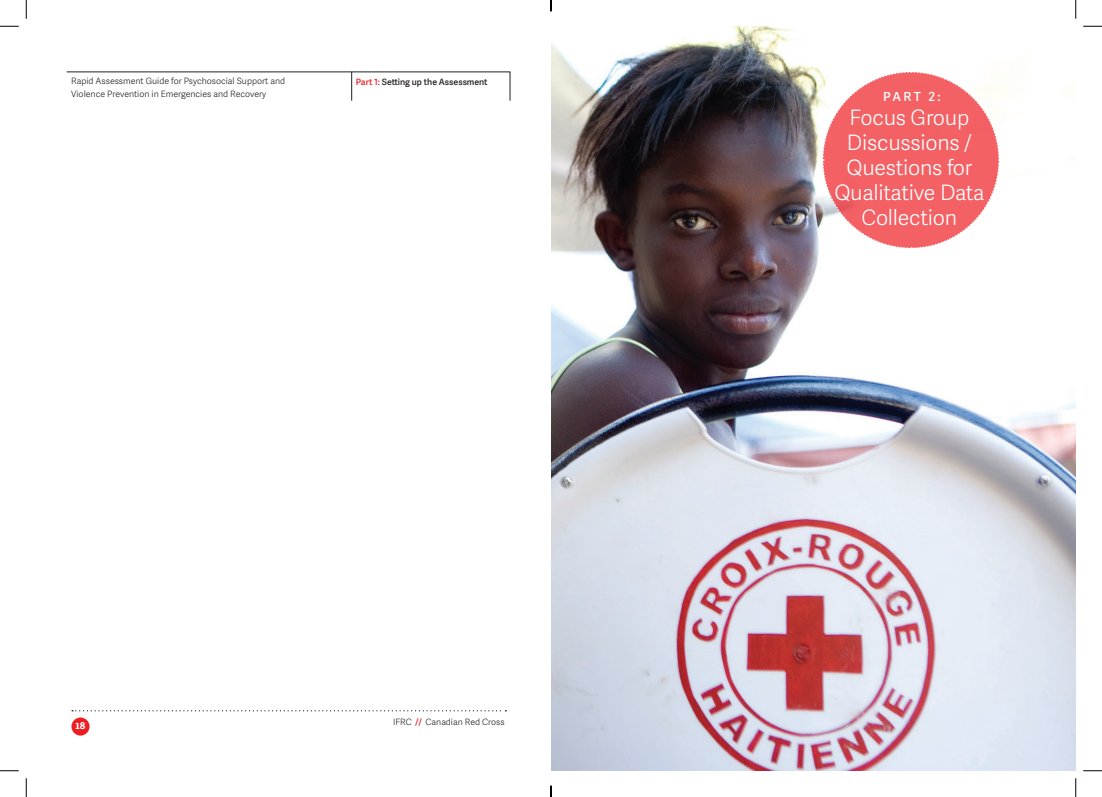
<style>
.page{position:relative;width:1102px;height:797px;background:#fff}
.page>*{position:absolute;margin:0;border:0;box-sizing:border-box;transform-origin:0 0}
.CircleHeads{font:300 21.25px/25px "Adelle Sans";letter-spacing:-.01em;color:#fff;text-align:center}
.t1{font:600 12.5px "Adelle Sans";color:#fff}
.t2{font:700 10.5px "Adelle";color:#fff}
.t3{font:300 8.75px/12.5px "Adelle Sans";color:#231f20}
.t4{font:600 8.75px "Adelle Sans";color:#231f20}
.s1{color:#ee1d23}
.s2{font-weight:600;color:#ee1d23}
</style>
<div class="page">
<svg style="left:66px;top:71px;width:445px;height:30px"></svg>
<svg style="left:72px;top:710px;width:434px;height:1px"></svg>
<div style="left:71px;top:717px;width:19px;height:18px;background:#ee1d23;border-radius:50%"></div>
<img style="left:551px;top:26px;width:525px;height:745px">
<svg style="left:591px;top:70px;width:445px;height:180px"></svg>
<svg style="left:0;top:25px;width:19px;height:2px"></svg>
<svg style="left:1083px;top:25px;width:19px;height:2px"></svg>
<svg style="left:0;top:770px;width:19px;height:1px"></svg>
<svg style="left:1083px;top:770px;width:19px;height:1px"></svg>
<svg style="left:25px;top:0;width:2px;height:19px"></svg>
<svg style="left:25px;top:778px;width:2px;height:19px"></svg>
<svg style="left:1075px;top:0;width:1px;height:19px"></svg>
<svg style="left:1075px;top:778px;width:1px;height:19px"></svg>
<svg style="left:550px;top:0;width:2px;height:11px"></svg>
<svg style="left:550px;top:786px;width:2px;height:11px"></svg>
<p class="t3" style="left:71px;top:75px;width:215px">Rapid Assessment Guide for Psychosocial Support and<br>Violence Prevention in Emergencies and Recovery</p>
<p class="t4" style="left:356px;top:75px;width:133px"><span class="s1">Part 1:</span> Setting up the Assessment</p>
<p class="t2" style="left:76px;top:719px;width:11px">18</p>
<p class="t3" style="left:393px;top:715px;width:113px">IFRC <span class="s2">//</span> Canadian Red Cross</p>
<p class="t1" style="left:883px;top:88px;width:59px">PART 2:</p>
<p class="CircleHeads" style="left:834px;top:104px;width:152px">Focus Group<br>Discussions /<br>Questions for<br>Qualitative Data<br>Collection</p>
</div>
